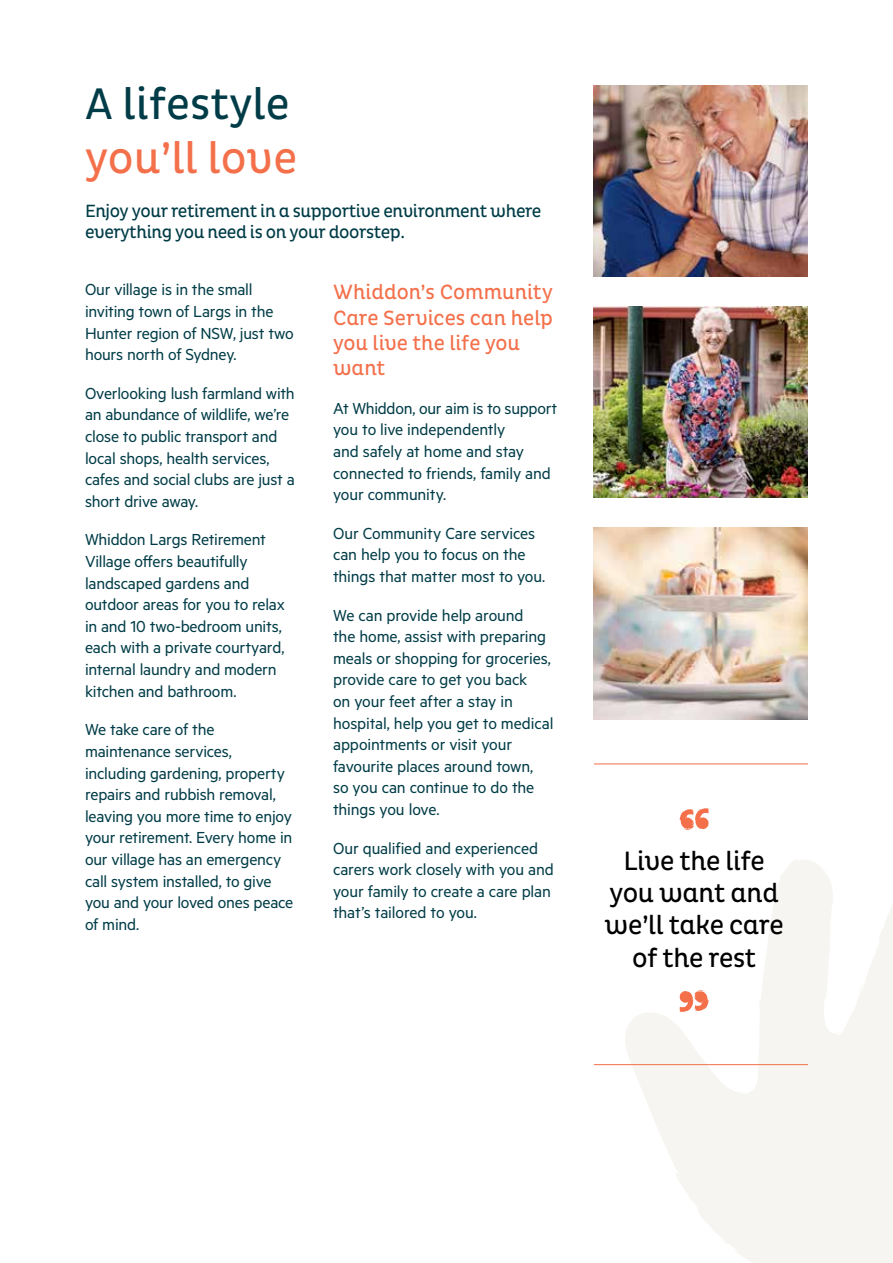
<style>
.page{position:relative;width:893px;height:1263px;background:#fff}
.page>*{position:absolute;margin:0;border:0;box-sizing:border-box;transform-origin:0 0}
.t1{font:45px "Pluto Cond";color:#003c47}
.t2{font:45px "Pluto Cond";color:#f3704b}
.t3{font:27px/32.4px "Pluto Cond";letter-spacing:-.015em;color:#000;text-align:center}
.t4{font:21px/25.2px "Pluto Cond";letter-spacing:-.005em;color:#f3704b}
.t5{font:18px/21.6px "Metric";letter-spacing:-.01em;color:#003c47}
.t6{font:18px/21px "Pluto Cond";letter-spacing:-.025em;color:#003c47}
</style>
<div class="page">
<svg style="left:625px;top:860px;width:268px;height:403px;fill:#f6f5f1"></svg>
<img style="left:594px;top:528px;width:214px;height:191px">
<img style="left:594px;top:85px;width:214px;height:191px">
<img style="left:594px;top:306px;width:214px;height:192px">
<svg style="left:679px;top:808px;width:30px;height:22px"></svg>
<svg style="left:679px;top:990px;width:30px;height:22px"></svg>
<hr style="left:594px;top:763px;width:214px;height:1px;background:#f3704b">
<hr style="left:594px;top:1064px;width:214px;height:1px;background:#f3704b">
<h1 class="t1" style="left:85px;top:78px;width:206px">A lifestyle</h1>
<h1 class="t2" style="left:85px;top:132px;width:214px">you’ll love</h1>
<p class="t6" style="left:85px;top:201px;width:458px">Enjoy your retirement in a supportive environment where everything you need is on your doorstep.</p>
<p class="t5" style="left:85px;top:278px;width:210px">Our village is in the small inviting town of Largs in the<br>Hunter region of NSW, just two hours north of Sydney.</p>
<p class="t5" style="left:85px;top:382px;width:211px">Overlooking lush farmland with an abundance of wildlife, we’re close to public transport and local shops, health services, cafes and social clubs are just a short drive away.</p>
<p class="t5" style="left:85px;top:528px;width:201px">Whiddon Largs Retirement<br>Village offers beautifully landscaped gardens and outdoor areas for you to relax in and 10 two-bedroom units, each with a private courtyard, internal laundry and modern kitchen and bathroom.</p>
<p class="t5" style="left:85px;top:718px;width:210px">We take care of the maintenance services, including gardening, property repairs and rubbish removal, leaving you more time to enjoy your retirement. Every home in our village has an emergency call system installed, to give you and your loved ones peace of mind.</p>
<p class="t4" style="left:333px;top:280px;width:221px">Whiddon’s Community<br>Care Services can help you live the life you want</p>
<p class="t5" style="left:333px;top:397px;width:226px">At Whiddon, our aim is to support you to live independently<br>and safely at home and stay connected to friends, family and your community.</p>
<p class="t5" style="left:333px;top:522px;width:214px">Our Community Care services can help you to focus on the things that matter most to you.</p>
<p class="t5" style="left:333px;top:603px;width:222px">We can provide help around<br>the home, assist with preparing meals or shopping for groceries, provide care to get you back<br>on your feet after a stay in hospital, help you get to medical appointments or visit your favourite places around town,<br>so you can continue to do the things you love.</p>
<p class="t5" style="left:333px;top:836px;width:222px">Our qualified and experienced carers work closely with you and your family to create a care plan that’s tailored to you.</p>
<h2 class="t3" style="left:604px;top:845px;width:181px">Live the life you want and we’ll take care of the rest</h2>
</div>
